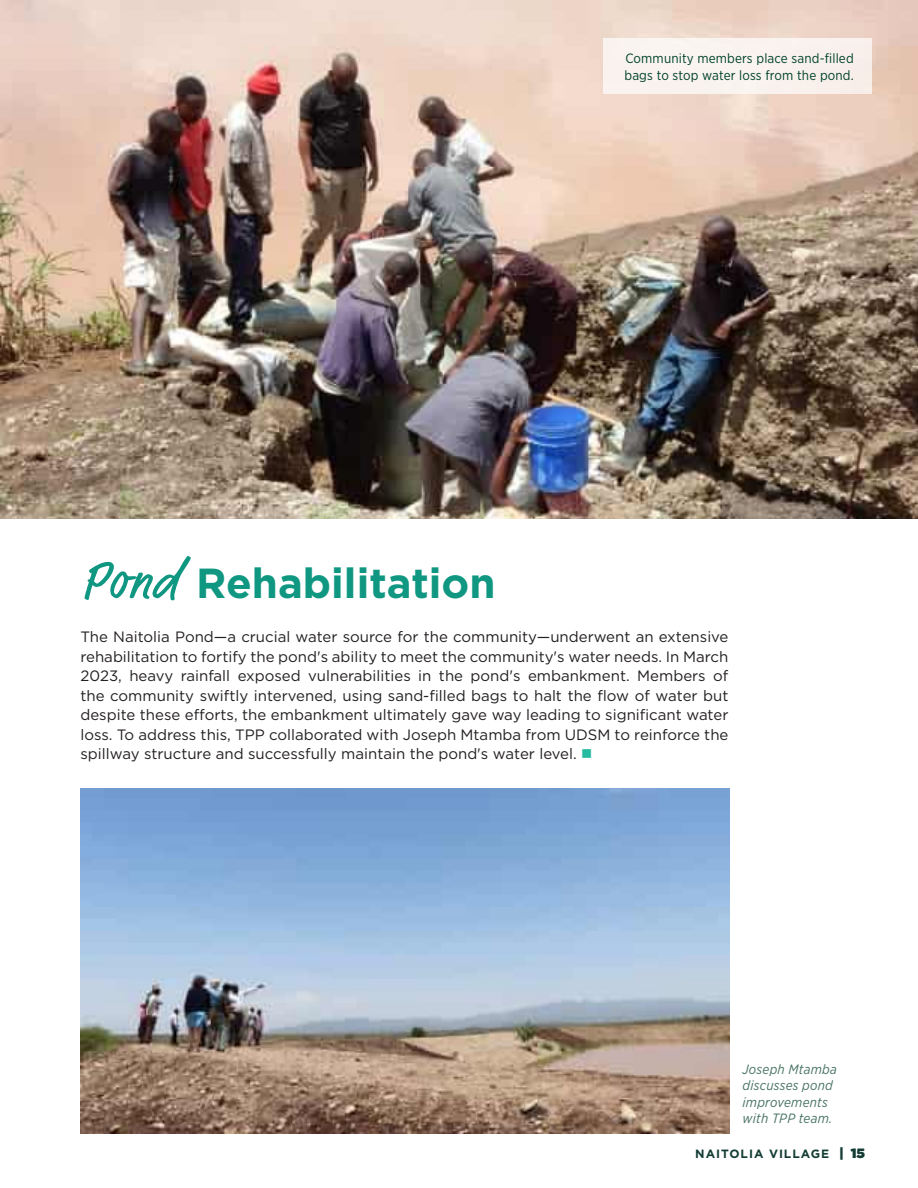
<style>
.page{position:relative;width:918px;height:1188px;background:#fff}
.page>*{position:absolute;margin:0;border:0;box-sizing:border-box;transform-origin:0 0}
.Highlight_Header{font:700 42px "Gotham";color:#0f9781}
.Main_Body_Text{font:15px/19.5px "Gotham";color:#231f20;text-align:justify}
.Photo_Caption{font:13.5px/16.5px "Gotham Narrow";letter-spacing:.01em;color:#00422d}
.Photo_Caption_Gotham{font:italic 13.5px/16.5px "Gotham Narrow";letter-spacing:.02em;color:#487462}
.t1{font:900 13.5px "Gotham";color:#143d35}
.t2{font:700 12px "Gotham";color:#143d35}
.s1{font-family:"Market Pro";font-weight:400;font-size:54px}
.s2{color:#24bba1}
</style>
<div class="page">
<img style="left:0;top:0;width:918px;height:519px">
<div style="left:603px;top:39px;width:269px;height:55px;background:#faf2ee"></div>
<img style="left:80px;top:788px;width:650px;height:346px">
<p class="Photo_Caption" style="left:625px;top:50px;width:231px">Community members place sand-filled bags to stop water loss from the pond.</p>
<p class="Highlight_Header" style="left:80px;top:555px;width:417px"><span class="s1">Pond</span> Rehabilitation</p>
<p class="Main_Body_Text" style="left:80px;top:627px;width:650px">The Naitolia Pond—a crucial water source for the community—underwent an extensive rehabilitation to fortify the pond's ability to meet the community's water needs. In March 2023, heavy rainfall exposed vulnerabilities in the pond's embankment. Members of the community swiftly intervened, using sand-filled bags to halt the flow of water but despite these efforts, the embankment ultimately gave way leading to significant water loss. To address this, TPP collaborated with Joseph Mtamba from UDSM to reinforce the spillway structure and successfully maintain the pond's water level. <span class="s2">■</span></p>
<p class="Photo_Caption_Gotham" style="left:742px;top:1060px;width:96px">Joseph Mtamba discusses pond improvements with TPP team.</p>
<p class="t2" style="left:695px;top:1146px;width:20px">Naitolia</p>
<p class="t2" style="left:769px;top:1146px;width:20px">Village</p>
<p class="t1" style="left:839px;top:1144px;width:27px">| 15</p>
</div>
